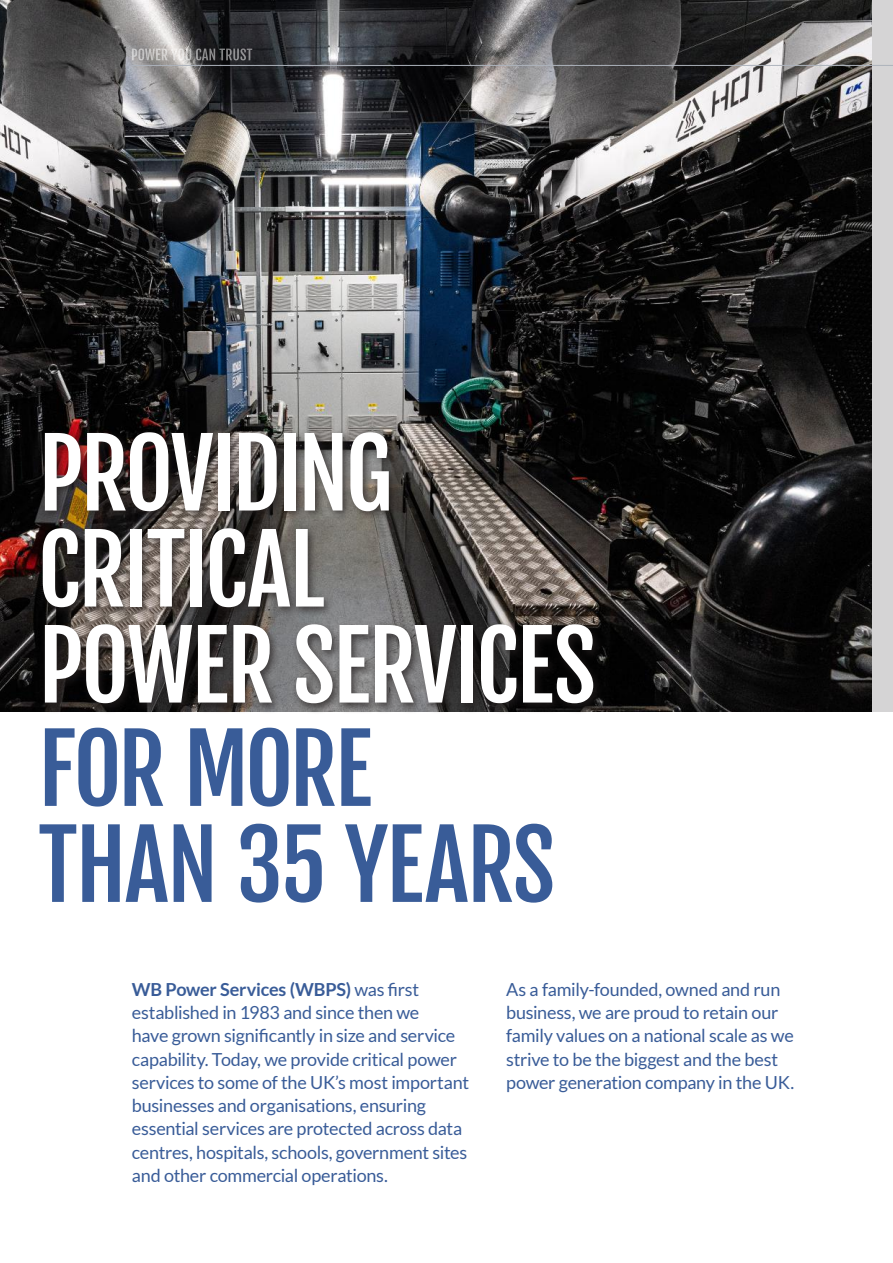
<style>
.page{position:relative;width:893px;height:1263px;background:#fff}
.page>*{position:absolute;margin:0;border:0;box-sizing:border-box;transform-origin:0 0}
.t1{font:93px/96px "Fjalla One";letter-spacing:-.025em;color:#fff}
.t2{font:93px/96px "Fjalla One";letter-spacing:-.025em;color:#395c98}
.t3{font:18px/23.2px "Lato";letter-spacing:-.015em;color:#395c98}
.s1{font-weight:700}
</style>
<div class="page">
<div style="left:0;top:0;width:893px;height:712px;background:#d5d4d5"></div>
<img style="left:0;top:0;width:872px;height:712px">
<div style="left:38px;top:428px;width:566px;height:286px;background:#241f1f;opacity:.75"></div>
<hr style="left:132px;top:65px;width:761px;height:1px;background:#adb3bc">
<svg style="left:132px;top:48px;width:120px;height:12px"></svg>
<h1 class="t1" style="left:38px;top:426px;width:560px">PROVIDING<br>CRITICAL<br>POWER SERVICES</h1>
<h1 class="t2" style="left:38px;top:721px;width:519px">FOR MORE<br>THAN 35 YEARS</h1>
<p class="t3" style="left:132px;top:977px;width:339px"><span class="s1">WB Power Services (WBPS)</span> was first established in 1983 and since then we<br>have grown significantly in size and service capability. Today, we provide critical power services to some of the UK’s most important businesses and organisations, ensuring essential services are protected across data centres, hospitals, schools, government sites and other commercial operations.</p>
<p class="t3" style="left:506px;top:977px;width:290px">As a family-founded, owned and run business, we are proud to retain our family values on a national scale as we strive to be the biggest and the best power generation company in the UK.</p>
</div>
